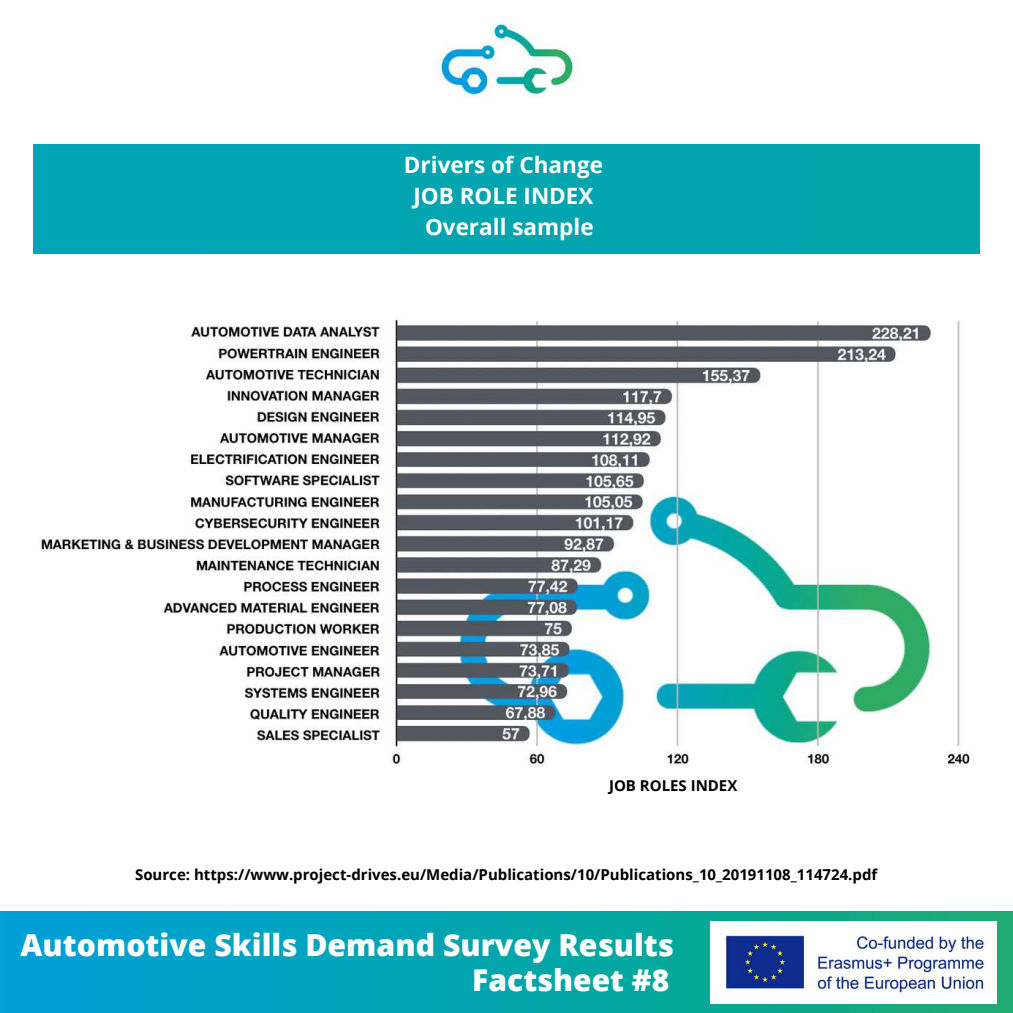
<style>
.page{position:relative;width:1013px;height:1013px;background:#fff}
.page>*{position:absolute;margin:0;border:0;box-sizing:border-box;transform-origin:0 0}
.t1{font:800 30.25px "Open Sans";color:#fff}
.t2{font:800 30px "Open Sans";color:#fff}
.t3{font:700 22.5px/31px "Open Sans";color:#fff;text-align:center}
.t4{font:700 15px "Open Sans";color:#000}
</style>
<div class="page">
<img style="left:0;top:911px;width:1012px;height:101px">
<img style="left:711px;top:921px;width:285px;height:82px">
<img style="left:34px;top:144px;width:945px;height:110px">
<img style="left:435px;top:20px;width:144px;height:78px">
<img style="left:39px;top:319px;width:931px;height:448px">
<h3 class="t3" style="left:404px;top:149px;width:200px">Drivers of Change<br>JOB ROLE INDEX<br>Overall sample</h3>
<p class="t4" style="left:609px;top:775px;width:130px">JOB ROLES INDEX</p>
<p class="t4" style="left:135px;top:864px;width:743px">Source: https://www.project-drives.eu/Media/Publications/10/Publications_10_20191108_114724.pdf</p>
<h1 class="t1" style="left:21px;top:923px;width:654px">Automotive Skills Demand Survey Results</h1>
<h2 class="t2" style="left:472px;top:959px;width:198px">Factsheet #8</h2>
</div>
